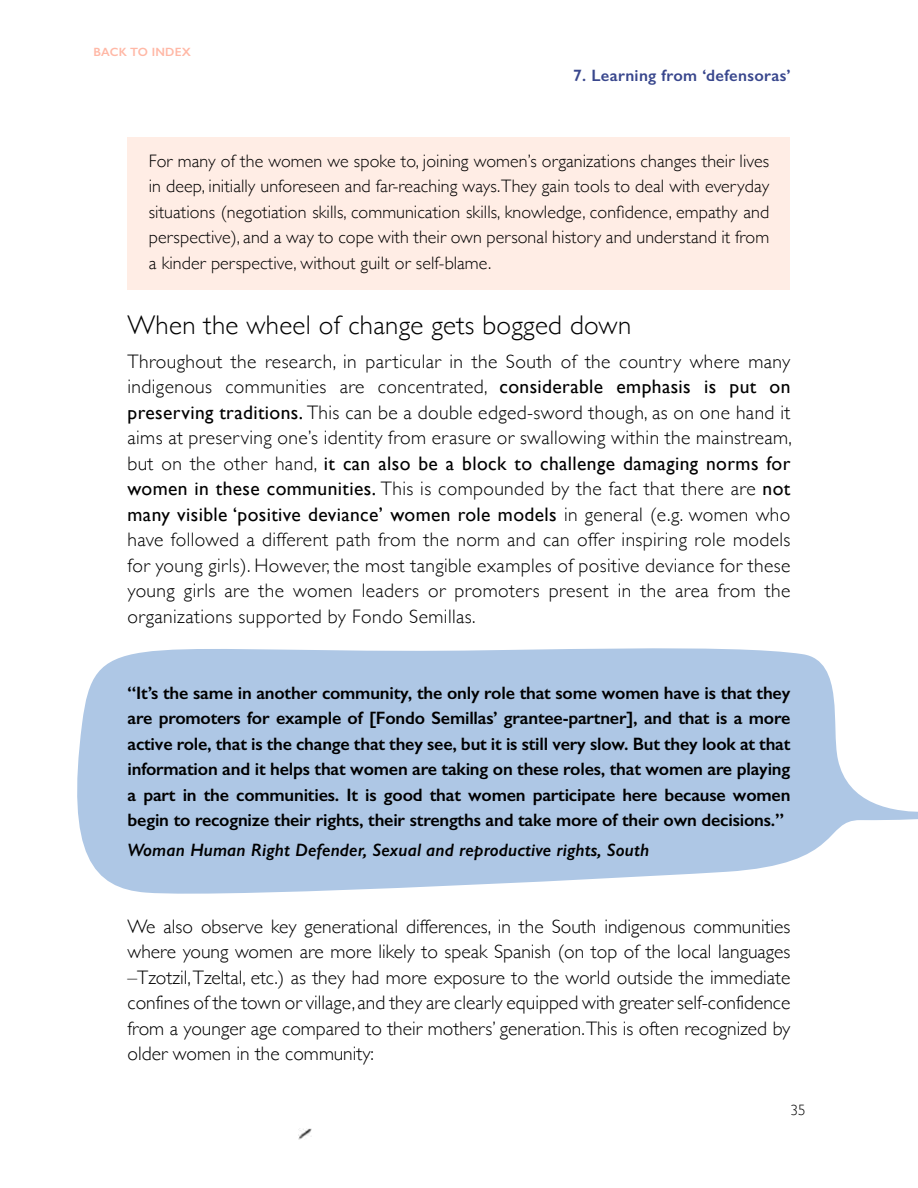
<style>
.page{position:relative;width:918px;height:1188px;background:#fff}
.page>*{position:absolute;margin:0;border:0;box-sizing:border-box;transform-origin:0 0}
.t1{font:300 27px "Gill Sans";letter-spacing:.01em;color:#000}
.t2{font:300 19.5px/25.5px "Gill Sans";color:#000;text-align:justify}
.t3{font:600 18px/25.5px "Gill Sans";letter-spacing:-.01em;color:#000;text-align:justify}
.t4{font:300 18px/25.5px "Gill Sans";letter-spacing:.005em;color:#000;text-align:justify}
.t5{font:italic 600 18px "Gill Sans";letter-spacing:.005em;color:#000}
.t6{font:600 16.5px "Gill Sans";letter-spacing:.02em;color:#39478d}
.t7{font:300 15px "Gill Sans";color:#000}
.t8{font:600 12px "Gill Sans";letter-spacing:.02em;color:#ffb8a6}
.s1{font-weight:400}
</style>
<div class="page">
<svg style="left:77px;top:648px;width:841px;height:246px;fill:#aec7e5"></svg>
<div style="left:128px;top:137px;width:662px;height:153px;background:#ffede5"></div>
<svg style="left:299px;top:1128px;width:13px;height:12px"></svg>
<p class="t8" style="left:94px;top:45px;width:99px">BACK TO INDEX</p>
<p class="t6" style="left:573px;top:65px;width:219px">7. Learning from ‘defensoras’</p>
<p class="t4" style="left:149px;top:147px;width:622px">For many of the women we spoke to, joining women’s organizations changes their lives in deep, initially unforeseen and far-reaching ways.They gain tools to deal with everyday situations (negotiation skills, communication skills, knowledge, confidence, empathy and perspective), and a way to cope with their own personal history and understand it from a kinder perspective, without guilt or self-blame.</p>
<h1 class="t1" style="left:128px;top:303px;width:505px">When the wheel of change gets bogged down</h1>
<p class="t2" style="left:128px;top:348px;width:666px">Throughout the research, in particular in the South of the country where many indigenous communities are concentrated, <span class="s1">considerable emphasis is put on preserving traditions.</span> This can be a double edged-sword though, as on one hand it aims at preserving one’s identity from erasure or swallowing within the mainstream, but on the other hand, <span class="s1">it can also be a block to challenge damaging norms for women in these communities.</span> This is compounded by the fact that there are <span class="s1">not many visible ‘positive deviance’ women role models</span> in general (e.g. women who have followed a different path from the norm and can offer inspiring role models for young girls). However, the most tangible examples of positive deviance for these young girls are the women leaders or promoters present in the area from the organizations supported by Fondo Semillas.</p>
<p class="t3" style="left:128px;top:680px;width:664px">“It’s the same in another community, the only role that some women have is that they are promoters for example of [Fondo Semillas’ grantee-partner], and that is a more active role, that is the change that they see, but it is still very slow. But they look at that information and it helps that women are taking on these roles, that women are playing a part in the communities. It is good that women participate here because women begin to recognize their rights, their strengths and take more of their own decisions.”</p>
<p class="t5" style="left:128px;top:839px;width:523px">Woman Human Right Defender, Sexual and reproductive rights, South</p>
<p class="t2" style="left:128px;top:913px;width:664px">We also observe key generational differences, in the South indigenous communities where young women are more likely to speak Spanish (on top of the local languages –Tzotzil, Tzeltal, etc.) as they had more exposure to the world outside the immediate confines of the town or village, and they are clearly equipped with greater self-confidence from a younger age compared to their mothers’ generation. This is often recognized by older women in the community:</p>
<p class="t7" style="left:790px;top:1098px;width:17px">35</p>
</div>
